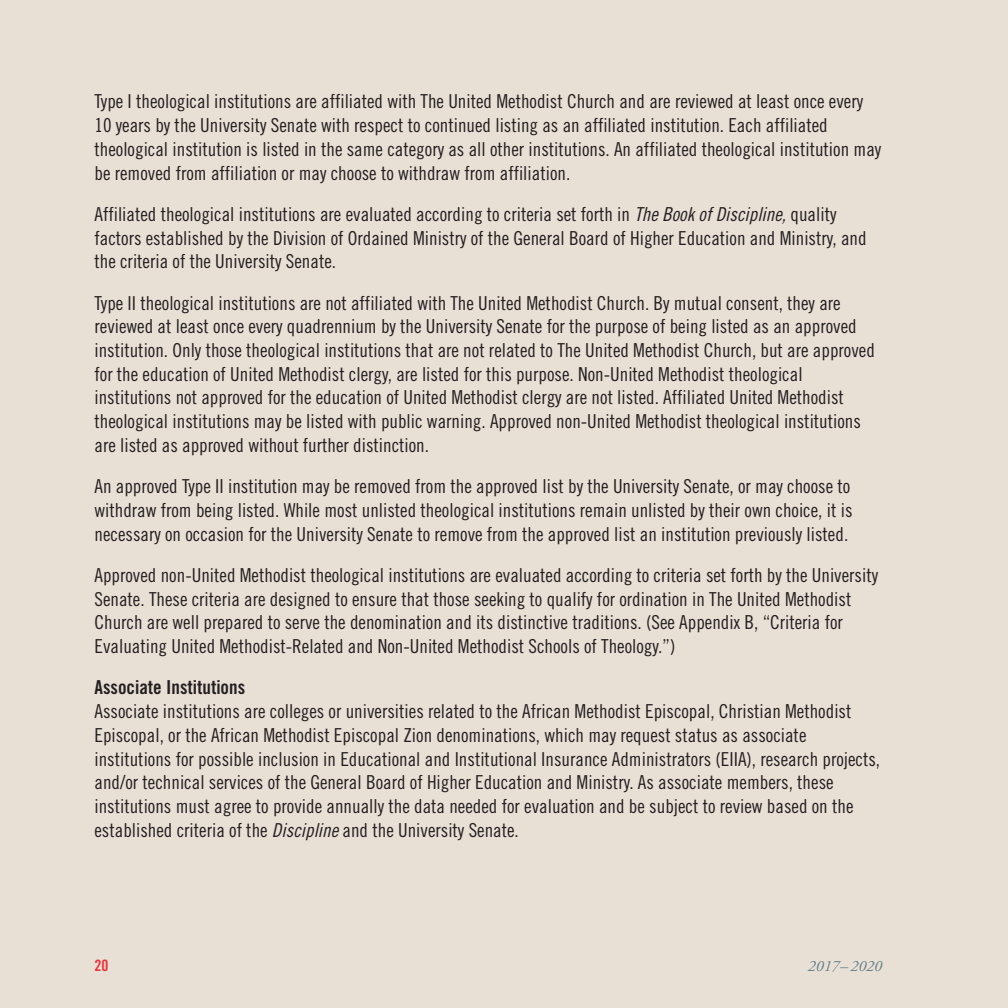
<style>
.page{position:relative;width:1008px;height:1008px;background:#e8e0d5}
.page>*{position:absolute;margin:0;border:0;box-sizing:border-box;transform-origin:0 0}
.t1{font:19.25px/23.8px "Trade Gothic Cond Eighteen";color:#231f20}
.t2{font:19.25px "Trade Gothic Bold Cond Twenty";color:#231f20}
.t3{font:italic 15.75px "Adobe Garamond Pro";color:#66808e}
.t4{font:15.75px "Trade Gothic Bold Cond Twenty";color:#ee343d}
.s1{font-family:"Trade Gothic LT Std Cn 18 Obl"}
</style>
<div class="page">
<p class="t1" style="left:94px;top:89px;width:788px">Type I theological institutions are affiliated with The United Methodist Church and are reviewed at least once every 10 years by the University Senate with respect to continued listing as an affiliated institution. Each affiliated theological institution is listed in the same category as all other institutions. An affiliated theological institution may be removed from affiliation or may choose to withdraw from affiliation.</p>
<p class="t1" style="left:94px;top:202px;width:774px">Affiliated theological institutions are evaluated according to criteria set forth in <span class="s1">The Book of Discipline,</span> quality factors established by the Division of Ordained Ministry of the General Board of Higher Education and Ministry, and the criteria of the University Senate.</p>
<p class="t1" style="left:94px;top:291px;width:782px">Type II theological institutions are not affiliated with The United Methodist Church. By mutual consent, they are reviewed at least once every quadrennium by the University Senate for the purpose of being listed as an approved institution. Only those theological institutions that are not related to The United Methodist Church, but are approved for the education of United Methodist clergy, are listed for this purpose. Non-United Methodist theological institutions not approved for the education of United Methodist clergy are not listed. Affiliated United Methodist theological institutions may be listed with public warning. Approved non-United Methodist theological institutions are listed as approved without further distinction.</p>
<p class="t1" style="left:94px;top:474px;width:760px;text-align:justify">An approved Type II institution may be removed from the approved list by the University Senate, or may choose to withdraw from being listed. While most unlisted theological institutions remain unlisted by their own choice, it is necessary on occasion for the University Senate to remove from the approved list an institution previously listed.</p>
<p class="t1" style="left:94px;top:563px;width:785px">Approved non-United Methodist theological institutions are evaluated according to criteria set forth by the University Senate. These criteria are designed to ensure that those seeking to qualify for ordination in The United Methodist Church are well prepared to serve the denomination and its distinctive traditions. (See Appendix B, “Criteria for Evaluating United Methodist-Related and Non-United Methodist Schools of Theology.”)</p>
<p class="t2" style="left:94px;top:676px;width:152px">Associate Institutions</p>
<p class="t1" style="left:94px;top:699px;width:787px">Associate institutions are colleges or universities related to the African Methodist Episcopal, Christian Methodist Episcopal, or the African Methodist Episcopal Zion denominations, which may request status as associate institutions for possible inclusion in Educational and Institutional Insurance Administrators (EIIA), research projects, and/or technical services of the General Board of Higher Education and Ministry. As associate members, these institutions must agree to provide annually the data needed for evaluation and be subject to review based on the established criteria of the <span class="s1">Discipline</span> and the University Senate.</p>
<p class="t4" style="left:94px;top:955px;width:15px">20</p>
<p class="t3" style="left:808px;top:956px;width:76px">2017– 2020</p>
</div>
